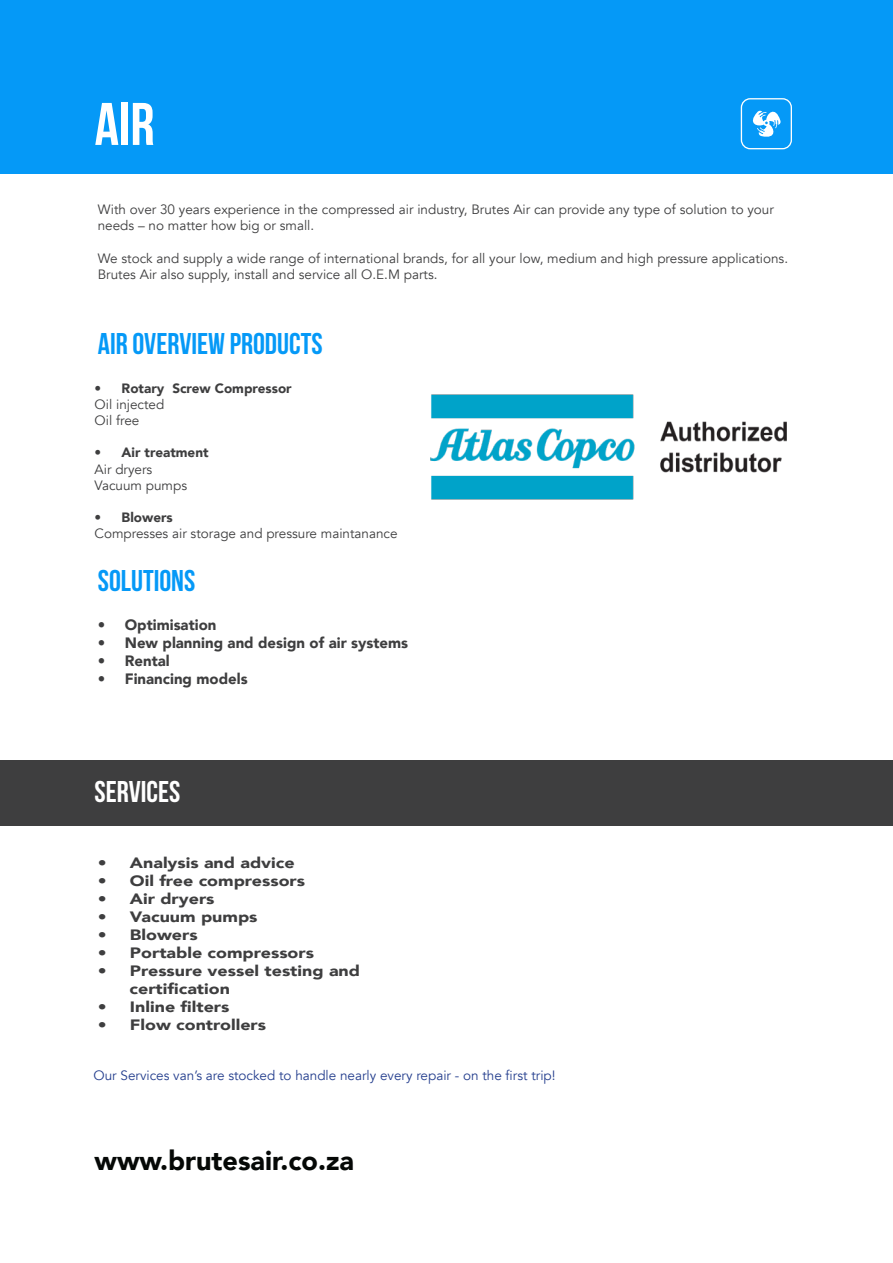
<style>
.page{position:relative;width:893px;height:1263px;background:#fff}
.page>*{position:absolute;margin:0;border:0;box-sizing:border-box;transform-origin:0 0}
.t1{font:700 60px "Bebas Neue";color:#fff}
.t2{font:700 30px "Bebas Neue";color:#0599f7}
.t3{font:700 30px "Bebas Neue";color:#fff}
.t4{font:900 27px "Avenir";color:#050806}
.t5{font:900 15px "Avenir";color:#3e3e3f;scale:1.19 1}
.t6{font:900 15px "Avenir";color:#3e3e3f}
.t7{font:13.5px/16.2px "Avenir";color:#3e3e3f}
.t8{font:13.5px "Avenir";color:#253f8e}
.t9{font:900 13.5px "Avenir";color:#3e3e3f}
</style>
<div class="page">
<div style="left:0;top:0;width:893px;height:174px;background:#0599f7"></div>
<div style="left:741px;top:98px;width:51px;height:51px;border:1px solid #fff;border-radius:9px"></div>
<svg style="left:752px;top:110px;width:29px;height:27px"></svg>
<div style="left:0;top:760px;width:893px;height:65px;background:#3e3e3f"></div>
<img style="left:430px;top:394px;width:356px;height:106px">
<p class="t1" style="left:95px;top:91px;width:61px">AIR</p>
<p class="t7" style="left:98px;top:202px;width:678px">With over 30 years experience in the compressed air industry, Brutes Air can provide any type of solution to your needs – no matter how big or small.</p>
<p class="t7" style="left:98px;top:250px;width:692px">We stock and supply a wide range of international brands, for all your low, medium and high pressure applications.<br>Brutes Air also supply, install and service all O.E.M parts.</p>
<p class="t2" style="left:98px;top:327px;width:226px">AIR OVERVIEW PRODUCTS</p>
<p class="t9" style="left:95px;top:376px;width:199px">• Rotary Screw Compressor</p>
<p class="t7" style="left:95px;top:396px;width:71px">Oil injected</p>
<p class="t7" style="left:95px;top:412px;width:46px">Oil free</p>
<p class="t9" style="left:95px;top:441px;width:115px">• Air treatment</p>
<p class="t7" style="left:95px;top:461px;width:59px">Air dryers</p>
<p class="t7" style="left:95px;top:477px;width:94px">Vacuum pumps</p>
<p class="t9" style="left:95px;top:506px;width:80px">• Blowers</p>
<p class="t7" style="left:95px;top:526px;width:305px">Compresses air storage and pressure maintanance</p>
<p class="t2" style="left:98px;top:564px;width:99px">SOLUTIONS</p>
<p class="t6" style="left:98px;top:612px;width:120px">• Optimisation</p>
<p class="t6" style="left:98px;top:630px;width:312px">• New planning and design of air systems</p>
<p class="t6" style="left:98px;top:648px;width:73px">• Rental</p>
<p class="t6" style="left:98px;top:666px;width:151px">• Financing models</p>
<p class="t3" style="left:95px;top:776px;width:87px">SERVICES</p>
<p class="t5" style="left:98px;top:850px;width:167px">• Analysis and advice</p>
<p class="t5" style="left:98px;top:868px;width:176px">• Oil free compressors</p>
<p class="t5" style="left:98px;top:886px;width:100px">• Air dryers</p>
<p class="t5" style="left:98px;top:904px;width:136px">• Vacuum pumps</p>
<p class="t5" style="left:98px;top:922px;width:85px">• Blowers</p>
<p class="t5" style="left:98px;top:940px;width:183px">• Portable compressors</p>
<p class="t5" style="left:98px;top:958px;width:222px">• Pressure vessel testing and</p>
<p class="t5" style="left:130px;top:976px;width:86px">certification</p>
<p class="t5" style="left:98px;top:994px;width:112px">• Inline filters</p>
<p class="t5" style="left:98px;top:1012px;width:143px">• Flow controllers</p>
<p class="t8" style="left:94px;top:1067px;width:463px">Our Services van’s are stocked to handle nearly every repair - on the first trip!</p>
<p class="t4" style="left:95px;top:1137px;width:261px">www.brutesair.co.za</p>
</div>
